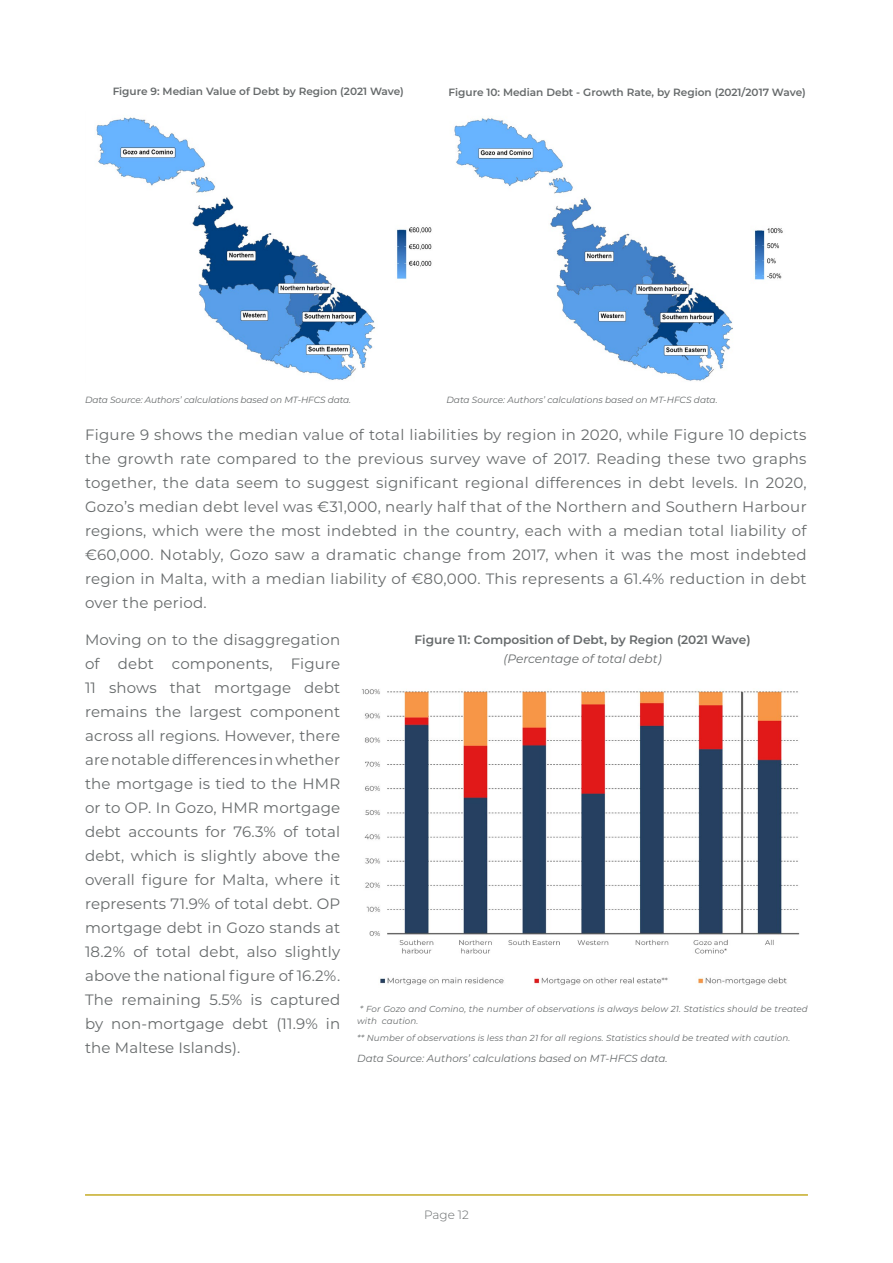
<style>
.page{position:relative;width:893px;height:1263px;background:#fff}
.page>*{position:absolute;margin:0;border:0;box-sizing:border-box;transform-origin:0 0}
.t1{font:15px/24px "Montserrat";letter-spacing:.01em;color:#666a6b;text-align:justify}
.t2{font:600 12.15px "Montserrat";color:#666a6b}
.t3{font:italic 12.15px "Montserrat";color:#666a6b}
.t4{font:300 12px "Montserrat";color:#666a6b}
.t5{font:600 10.5px "Montserrat";color:#666a6b}
.t6{font:italic 10.35px "Montserrat";color:#666a6b}
.t7{font:italic 9px "Montserrat";letter-spacing:-.01em;color:#666a6b}
.t8{font:italic 8.7px/12.3px "Montserrat";letter-spacing:.01em;color:#666a6b}
</style>
<div class="page">
<hr style="left:85px;top:1194px;width:723px;height:2px;background:#c4ab25">
<img style="left:96px;top:117px;width:336px;height:263px">
<img style="left:454px;top:118px;width:329px;height:263px">
<img style="left:361px;top:689px;width:439px;height:296px">
<p class="t5" style="left:113px;top:84px;width:293px">Figure 9: Median Value of Debt by Region (2021 Wave)</p>
<p class="t5" style="left:449px;top:85px;width:359px">Figure 10: Median Debt - Growth Rate, by Region (2021/2017 Wave)</p>
<p class="t7" style="left:85px;top:393px;width:268px">Data Source: Authors’ calculations based on MT-HFCS data.</p>
<p class="t7" style="left:446px;top:393px;width:273px">Data Source: Authors’ calculations based on MT-HFCS data.</p>
<p class="t1" style="left:85px;top:422px;width:723px">Figure 9 shows the median value of total liabilities by region in 2020, while Figure 10 depicts the growth rate compared to the previous survey wave of 2017. Reading these two graphs together, the data seem to suggest significant regional differences in debt levels. In 2020, Gozo’s median debt level was €31,000, nearly half that of the Northern and Southern Harbour regions, which were the most indebted in the country, each with a median total liability of €60,000. Notably, Gozo saw a dramatic change from 2017, when it was the most indebted region in Malta, with a median liability of €80,000. This represents a 61.4% reduction in debt over the period.</p>
<p class="t1" style="left:85px;top:627px;width:257px">Moving on to the disaggregation of debt components, Figure 11 shows that mortgage debt remains the largest component across all regions. However, there are notable differences in whether the mortgage is tied to the HMR or to OP. In Gozo, HMR mortgage debt accounts for 76.3% of total debt, which is slightly above the overall figure for Malta, where it represents 71.9% of total debt. OP mortgage debt in Gozo stands at 18.2% of total debt, also slightly above the national figure of 16.2%.<br>The remaining 5.5% is captured by non-mortgage debt (11.9% in the Maltese Islands).</p>
<p class="t2" style="left:415px;top:631px;width:337px">Figure 11: Composition of Debt, by Region (2021 Wave)</p>
<p class="t3" style="left:503px;top:650px;width:160px">(Percentage of total debt)</p>
<p class="t8" style="left:357px;top:1002px;width:452px;text-indent:3px">* For Gozo and Comino, the number of observations is always below 21. Statistics should be treated with caution.</p>
<p class="t8" style="left:357px;top:1032px;width:435px">** Number of observations is less than 21 for all regions. Statistics should be treated with caution.</p>
<p class="t6" style="left:357px;top:1051px;width:312px">Data Source: Authors’ calculations based on MT-HFCS data.</p>
<p class="t4" style="left:424px;top:1207px;width:46px">Page 12</p>
</div>
